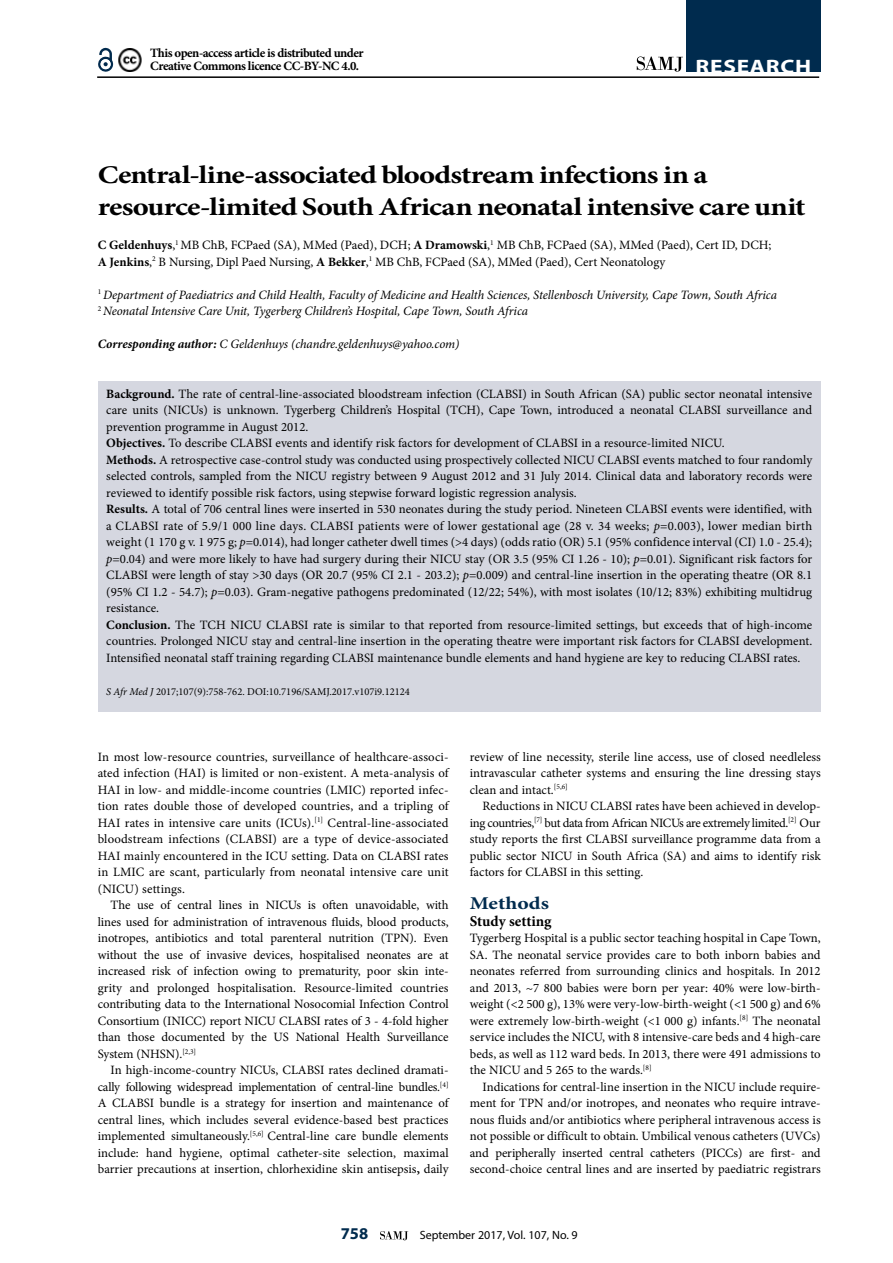
<style>
.page{position:relative;width:893px;height:1263px;background:#fff}
.page>*{position:absolute;margin:0;border:0;box-sizing:border-box;transform-origin:0 0}
.t1{font:700 25.5px/31.5px "Minion Pro";letter-spacing:-.025em;color:#000;scale:1.2 1}
.t2{font:700 19.5px "Myriad Pro";letter-spacing:.03em;color:#fff;scale:1.2 1}
.t3{font:700 18px "Minion Pro";color:#002b4e;scale:1.2 1}
.t4{font:700 16.5px "Myriad Pro";color:#002b4e}
.t5{font:700 15px "Minion Pro";color:#000}
.t6{font:12.75px/16.5px "Minion Pro";color:#000;text-align:justify}
.t7{font:italic 12.75px/16.5px "Minion Pro";letter-spacing:-.005em;color:#000}
.t8{font:700 12.75px/13.5px "Minion Pro";letter-spacing:-.04em;color:#000}
.t9{font:12px "Myriad Pro";color:#000}
.t10{font:10.5px "Minion Pro";color:#000}
.s1{font-weight:700}
.s2{font-style:italic}
</style>
<div class="page">
<svg style="left:380px;top:1231px;width:28px;height:9px"></svg>
<hr style="left:97px;top:76px;width:722px;height:2px;background:#000">
<div style="left:686px;top:0;width:135px;height:72px;background:#002b4e"></div>
<svg style="left:637px;top:57px;width:46px;height:15px"></svg>
<svg style="left:98px;top:47px;width:16px;height:25px"></svg>
<img style="left:118px;top:48px;width:24px;height:23px">
<div style="left:98px;top:381px;width:723px;height:330px;background:#d5d7e0"></div>
<p class="t8" style="left:150px;top:46px;width:215px">This open-access article is distributed under<br>Creative Commons licence CC-BY-NC 4.0.</p>
<h2 class="t2" style="left:696px;top:54px;width:98px">RESEARCH</h2>
<h1 class="t1" style="left:98px;top:159px;width:591px">Central-line-associated bloodstream infections in a resource-limited South African neonatal intensive care unit</h1>
<p class="t6" style="left:98px;top:237px;width:675px"><span class="s1">C Geldenhuys</span>,<sup>1</sup> MB ChB, FCPaed (SA), MMed (Paed), DCH; <span class="s1">A Dramowski</span>,<sup>1</sup> MB ChB, FCPaed (SA), MMed (Paed), Cert ID, DCH;<br><span class="s1">A Jenkins</span>,<sup>2</sup> B Nursing, Dipl Paed Nursing, <span class="s1">A Bekker</span>,<sup>1</sup> MB ChB, FCPaed (SA), MMed (Paed), Cert Neonatology</p>
<p class="t7" style="left:98px;top:286px;width:681px"><sup>1</sup> Department of Paediatrics and Child Health, Faculty of Medicine and Health Sciences, Stellenbosch University, Cape Town, South Africa<br><sup>2</sup> Neonatal Intensive Care Unit, Tygerberg Children’s Hospital, Cape Town, South Africa</p>
<p class="t7" style="left:98px;top:336px;width:363px"><span class="s1">Corresponding author:</span> C Geldenhuys (chandre.geldenhuys@yahoo.com)</p>
<p class="t6" style="left:106px;top:385px;width:707px;text-align:left"><span class="s1">Background.</span> The rate of central-line-associated bloodstream infection (CLABSI) in South African (SA) public sector neonatal intensive care units (NICUs) is unknown. Tygerberg Children’s Hospital (TCH), Cape Town, introduced a neonatal CLABSI surveillance and prevention programme in August 2012.<br><span class="s1">Objectives.</span> To describe CLABSI events and identify risk factors for development of CLABSI in a resource-limited NICU.<br><span class="s1">Methods.</span> A retrospective case-control study was conducted using prospectively collected NICU CLABSI events matched to four randomly selected controls, sampled from the NICU registry between 9 August 2012 and 31 July 2014. Clinical data and laboratory records were reviewed to identify possible risk factors, using stepwise forward logistic regression analysis.<br><span class="s1">Results.</span> A total of 706 central lines were inserted in 530 neonates during the study period. Nineteen CLABSI events were identified, with a CLABSI rate of 5.9/1 000 line days. CLABSI patients were of lower gestational age (28 v. 34 weeks; <span class="s2">p</span>=0.003), lower median birth weight (1 170 g v. 1 975 g; <span class="s2">p</span>=0.014), had longer catheter dwell times (&gt;4 days) (odds ratio (OR) 5.1 (95% confidence interval (CI) 1.0 - 25.4); <span class="s2">p</span>=0.04) and were more likely to have had surgery during their NICU stay (OR 3.5 (95% CI 1.26 - 10); <span class="s2">p</span>=0.01). Significant risk factors for CLABSI were length of stay &gt;30 days (OR 20.7 (95% CI 2.1 - 203.2); <span class="s2">p</span>=0.009) and central-line insertion in the operating theatre (OR 8.1 (95% CI 1.2 - 54.7); <span class="s2">p</span>=0.03). Gram-negative pathogens predominated (12/22; 54%), with most isolates (10/12; 83%) exhibiting multidrug resistance.<br><span class="s1">Conclusion.</span> The TCH NICU CLABSI rate is similar to that reported from resource-limited settings, but exceeds that of high-income countries. Prolonged NICU stay and central-line insertion in the operating theatre were important risk factors for CLABSI development.<br>Intensified neonatal staff training regarding CLABSI maintenance bundle elements and hand hygiene are key to reducing CLABSI rates.</p>
<p class="t10" style="left:106px;top:684px;width:305px"><span class="s2">S Afr Med J</span> 2017;107(9):758-762. DOI:10.7196/SAMJ.2017.v107i9.12124</p>
<p class="t6" style="left:98px;top:748px;width:352px">In most low-resource countries, surveillance of healthcare-associ&shy;ated infection (HAI) is limited or non-existent. A meta-analysis of HAI in low- and middle-income countries (LMIC) reported infec&shy;tion rates double those of developed countries, and a tripling of HAI rates in intensive care units (ICUs).<sup>[1]</sup> Central-line-associated bloodstream infections (CLABSI) are a type of device-associated HAI mainly encountered in the ICU setting. Data on CLABSI rates in LMIC are scant, particularly from neonatal intensive care unit (NICU) settings.</p>
<p class="t6" style="left:98px;top:897px;width:352px;text-indent:13px">The use of central lines in NICUs is often unavoidable, with lines used for administration of intravenous fluids, blood products, inotropes, antibiotics and total parenteral nutrition (TPN). Even without the use of invasive devices, hospitalised neonates are at increased risk of infection owing to prematurity, poor skin inte&shy;grity and prolonged hospitalisation. Resource-limited countries contributing data to the International Nosocomial Infection Control Consortium (INICC) report NICU CLABSI rates of 3 - 4-fold higher than those documented by the US National Health Surveillance System (NHSN).<sup>[2,3]</sup></p>
<p class="t6" style="left:98px;top:1062px;width:352px;text-indent:13px">In high-income-country NICUs, CLABSI rates declined dramati&shy;cally following widespread implementation of central-line bundles.<sup>[4] </sup>A CLABSI bundle is a strategy for insertion and maintenance of central lines, which includes several evidence-based best practices implemented simultaneously.<sup>[5,6]</sup> Central-line care bundle elements include: hand hygiene, optimal catheter-site selection, maximal barrier precautions at insertion, chlorhexidine skin antisepsis<span class="s1">,</span> daily</p>
<p class="t6" style="left:470px;top:748px;width:352px">review of line necessity, sterile line access, use of closed needleless intravascular catheter systems and ensuring the line dressing stays clean and intact.<sup>[5,6]</sup></p>
<p class="t6" style="left:470px;top:798px;width:352px;text-indent:13px">Reductions in NICU CLABSI rates have been achieved in develop&shy;ing countries,<sup>[7]</sup> but data from African NICUs are extremely limited.<sup>[2]</sup> Our study reports the first CLABSI surveillance programme data from a public sector NICU in South Africa (SA) and aims to identify risk factors for CLABSI in this setting.</p>
<h3 class="t3" style="left:470px;top:891px;width:67px">Methods</h3>
<p class="t5" style="left:470px;top:910px;width:83px">Study setting</p>
<p class="t6" style="left:470px;top:930px;width:352px">Tygerberg Hospital is a public sector teaching hospital in Cape Town, SA. The neonatal service provides care to both inborn babies and neonates referred from surrounding clinics and hospitals. In 2012 and 2013, ~7 800 babies were born per year: 40% were low-birth&shy;weight (&lt;2 500 g), 13% were very-low-birth-weight (&lt;1 500 g) and 6% were extremely low-birth-weight (&lt;1 000 g) infants.<sup>[8]</sup> The neonatal service includes the NICU, with 8 intensive-care beds and 4 high-care beds, as well as 112 ward beds. In 2013, there were 491 admissions to the NICU and 5 265 to the wards.<sup>[8]</sup></p>
<p class="t6" style="left:470px;top:1078px;width:352px;text-indent:13px">Indications for central-line insertion in the NICU include require&shy;ment for TPN and/or inotropes, and neonates who require intrave&shy;nous fluids and/or antibiotics where peripheral intravenous access is not possible or difficult to obtain. Umbilical venous catheters (UVCs) and peripherally inserted central catheters (PICCs) are first- and second-choice central lines and are inserted by paediatric registrars</p>
<p class="t4" style="left:341px;top:1223px;width:29px">758</p>
<p class="t9" style="left:420px;top:1228px;width:160px">September 2017, Vol. 107, No. 9</p>
</div>
